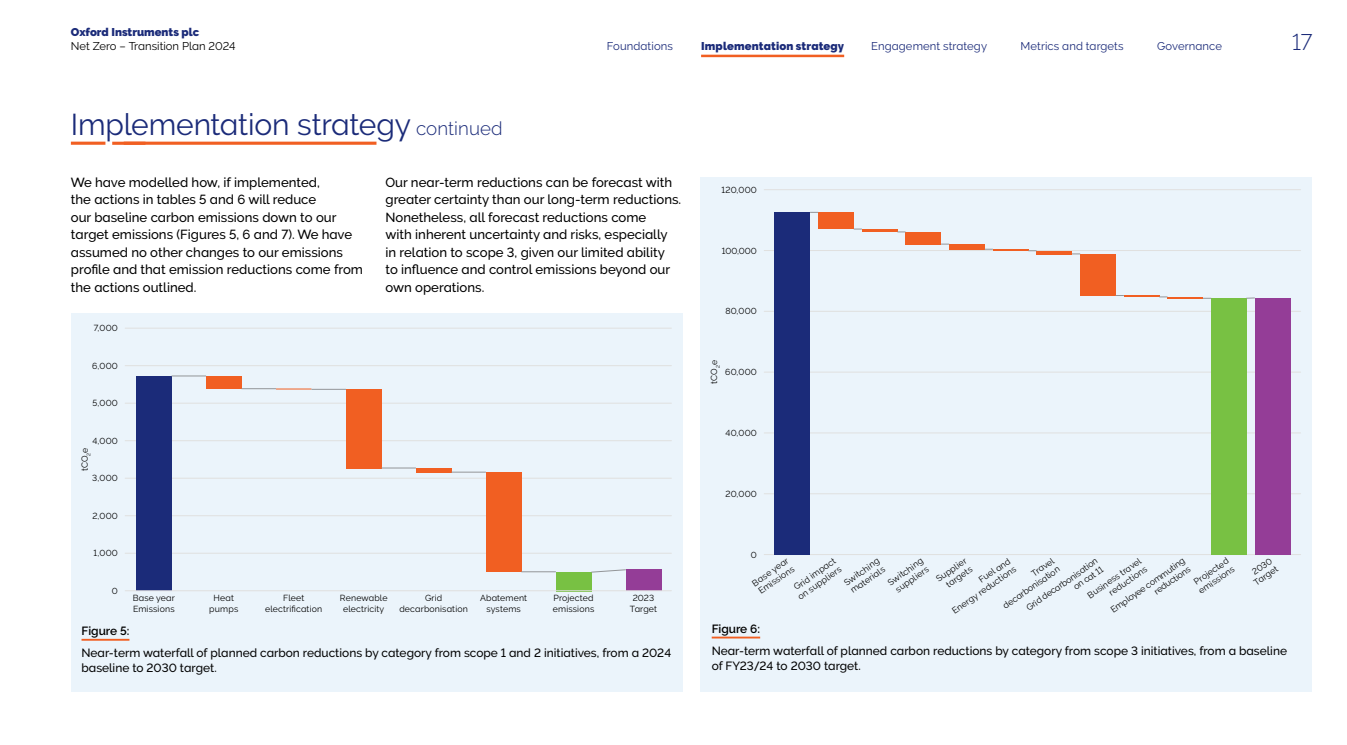
<style>
.page{position:relative;width:1347px;height:745px;background:#fff}
.page>*{position:absolute;margin:0;border:0;box-sizing:border-box;transform-origin:0 0}
.t1{font:30px "Oxford Raleway Regular";letter-spacing:-.01em;color:#1b2b79}
.t2{font:22.5px "Oxford Raleway Light";color:#1b2b79}
.t3{font:13.12px/17.5px "Oxford Raleway Medium";color:#000}
.t4{font:11.88px/15px "Oxford Raleway Medium";color:#000}
.t5{font:700 11.88px "Oxford Raleway Semi";color:#000}
.t6{font:11.25px "Oxford Raleway Regular";letter-spacing:.01em;color:#1b2b79}
.t7{font:11.25px "Oxford Raleway Black";letter-spacing:.005em;color:#1b2b79}
.t8{font:11.25px "Oxford Raleway Regular";color:#000}
.t9{font:8.75px/10px "Oxford Raleway Regular";letter-spacing:.02em;color:#000;text-align:center}
.s1{font-family:"Oxford Raleway Light";font-size:18.75px}
</style>
<div class="page">
<div style="left:71px;top:313px;width:611px;height:378px;background:#ebf4fb"></div>
<div style="left:700px;top:177px;width:611px;height:514px;background:#ebf4fb"></div>
<hr style="left:125px;top:552px;width:546px;height:1px;background:#e0e0df">
<hr style="left:125px;top:515px;width:546px;height:1px;background:#e0e0df">
<hr style="left:125px;top:477px;width:546px;height:1px;background:#e0e0df">
<hr style="left:125px;top:440px;width:546px;height:1px;background:#e0e0df">
<hr style="left:125px;top:402px;width:546px;height:1px;background:#e0e0df">
<hr style="left:125px;top:327px;width:546px;height:1px;background:#e0e0df">
<hr style="left:125px;top:365px;width:546px;height:1px;background:#e0e0df">
<div style="left:136px;top:376px;width:35px;height:214px;background:#1b2b79"></div>
<div style="left:206px;top:376px;width:35px;height:12px;background:#f15f22"></div>
<div style="left:346px;top:389px;width:35px;height:79px;background:#f15f22"></div>
<hr style="left:416px;top:468px;width:35px;height:4px;background:#f15f22">
<div style="left:486px;top:472px;width:35px;height:99px;background:#f15f22"></div>
<div style="left:556px;top:571px;width:35px;height:19px;background:#78c143"></div>
<hr style="left:276px;top:388px;width:35px;height:1px;background:#f15f22">
<hr style="left:171px;top:375px;width:35px;height:1px;background:#939598">
<hr style="left:241px;top:388px;width:35px;height:1px;background:#939598">
<hr style="left:311px;top:389px;width:35px;height:1px;background:#939598">
<hr style="left:381px;top:467px;width:35px;height:1px;background:#939598">
<hr style="left:451px;top:471px;width:35px;height:1px;background:#939598">
<hr style="left:521px;top:571px;width:35px;height:1px;background:#939598">
<svg style="left:591px;top:569px;width:35px;height:3px"></svg>
<div style="left:626px;top:569px;width:35px;height:21px;background:#943d97"></div>
<hr style="left:125px;top:590px;width:546px;height:1px;background:#e0e0df">
<hr style="left:764px;top:493px;width:536px;height:1px;background:#e0e0df">
<hr style="left:764px;top:432px;width:536px;height:1px;background:#e0e0df">
<hr style="left:764px;top:371px;width:536px;height:1px;background:#e0e0df">
<hr style="left:764px;top:311px;width:536px;height:1px;background:#e0e0df">
<hr style="left:764px;top:189px;width:536px;height:1px;background:#e0e0df">
<hr style="left:764px;top:250px;width:536px;height:1px;background:#e0e0df">
<hr style="left:764px;top:554px;width:536px;height:1px;background:#e0e0df">
<div style="left:774px;top:212px;width:36px;height:342px;background:#1b2b79"></div>
<div style="left:818px;top:212px;width:35px;height:17px;background:#f15f22"></div>
<hr style="left:862px;top:229px;width:35px;height:3px;background:#f15f22">
<div style="left:905px;top:232px;width:36px;height:12px;background:#f15f22"></div>
<div style="left:949px;top:244px;width:35px;height:5px;background:#f15f22"></div>
<hr style="left:1036px;top:251px;width:36px;height:3px;background:#f15f22">
<div style="left:1080px;top:254px;width:35px;height:41px;background:#f15f22"></div>
<div style="left:1211px;top:298px;width:35px;height:256px;background:#78c143"></div>
<div style="left:1254px;top:298px;width:36px;height:256px;background:#943d97"></div>
<hr style="left:993px;top:249px;width:35px;height:2px;background:#f15f22">
<hr style="left:1123px;top:295px;width:36px;height:2px;background:#f15f22">
<hr style="left:1167px;top:297px;width:35px;height:1px;background:#f15f22">
<hr style="left:81px;top:638px;width:48px;height:2px;background:#f15f22">
<hr style="left:711px;top:636px;width:49px;height:2px;background:#f15f22">
<svg style="left:71px;top:141px;width:34px;height:4px"></svg>
<svg style="left:124px;top:141px;width:252px;height:4px"></svg>
<hr style="left:112px;top:142px;width:33px;height:3px;background:#f15f22">
<hr style="left:701px;top:55px;width:143px;height:2px;background:#f15f22">
<p class="t7" style="left:71px;top:25px;width:130px">Oxford Instruments plc</p>
<p class="t8" style="left:71px;top:39px;width:166px">Net Zero – Transition Plan 2024</p>
<p class="t7" style="left:701px;top:39px;width:145px">Implementation strategy</p>
<p class="t6" style="left:1020px;top:39px;width:105px">Metrics and targets</p>
<p class="t6" style="left:1157px;top:39px;width:66px">Governance</p>
<p class="t6" style="left:607px;top:39px;width:68px">Foundations</p>
<p class="t6" style="left:871px;top:39px;width:117px">Engagement strategy</p>
<h2 class="t2" style="left:1292px;top:29px;width:22px">17</h2>
<h1 class="t1" style="left:71px;top:107px;width:433px">Implementation strategy <span class="s1">continued</span></h1>
<p class="t3" style="left:71px;top:173px;width:294px">We have modelled how, if implemented,<br>the actions in tables 5 and 6 will reduce<br>our baseline carbon emissions down to our target emissions (Figures 5, 6 and 7). We have assumed no other changes to our emissions profile and that emission reductions come from the actions outlined.</p>
<p class="t3" style="left:385px;top:173px;width:297px">Our near-term reductions can be forecast with greater certainty than our long-term reductions.<br>Nonetheless, all forecast reductions come<br>with inherent uncertainty and risks, especially in relation to scope 3, given our limited ability<br>to influence and control emissions beyond our own operations.</p>
<p class="t9" style="left:94px;top:323px;width:26px">7,000</p>
<p class="t9" style="left:92px;top:360px;width:27px">6,000</p>
<p class="t9" style="left:93px;top:398px;width:27px">5,000</p>
<p class="t9" style="left:92px;top:435px;width:27px">4,000</p>
<p class="t9" style="left:80px;top:471px;width:25px;rotate:-90deg">tCO<sub>2</sub>e</p>
<p class="t9" style="left:92px;top:473px;width:27px">3,000</p>
<p class="t9" style="left:92px;top:510px;width:27px">2,000</p>
<p class="t9" style="left:94px;top:548px;width:26px">1,000</p>
<p class="t9" style="left:112px;top:585px;width:7px">0</p>
<p class="t9" style="left:133px;top:591px;width:44px;line-height:11.2px;text-align:left">Base year<br>Emissions</p>
<p class="t9" style="left:209px;top:591px;width:30px;line-height:11.2px">Heat pumps</p>
<p class="t9" style="left:265px;top:591px;width:59px;line-height:11.2px">Fleet electrification</p>
<p class="t9" style="left:340px;top:591px;width:49px;line-height:11.2px">Renewable electricity</p>
<p class="t9" style="left:399px;top:591px;width:70px;line-height:11.2px">Grid decarbonisation</p>
<p class="t9" style="left:480px;top:591px;width:49px;line-height:11.2px">Abatement systems</p>
<p class="t9" style="left:553px;top:591px;width:43px;line-height:11.2px;text-align:left">Projected emissions</p>
<p class="t9" style="left:630px;top:591px;width:29px;line-height:11.2px">2023<br>Target</p>
<p class="t5" style="left:81px;top:623px;width:49px">Figure 5:</p>
<p class="t4" style="left:81px;top:644px;width:591px">Near-term waterfall of planned carbon reductions by category from scope 1 and 2 initiatives, from a 2024 baseline to 2030 target.</p>
<p class="t9" style="left:721px;top:185px;width:37px">120,000</p>
<p class="t9" style="left:722px;top:245px;width:36px">100,000</p>
<p class="t9" style="left:725px;top:306px;width:33px">80,000</p>
<p class="t9" style="left:709px;top:384px;width:25px;rotate:-90deg">tCO<sub>2</sub>e</p>
<p class="t9" style="left:725px;top:367px;width:33px">60,000</p>
<p class="t9" style="left:725px;top:427px;width:33px">40,000</p>
<p class="t9" style="left:725px;top:488px;width:33px">20,000</p>
<p class="t9" style="left:751px;top:549px;width:7px">0</p>
<p class="t9" style="left:1085px;top:591px;width:65px;text-align:right;rotate:-35deg">Business travel reductions</p>
<p class="t9" style="left:995px;top:594px;width:69px;text-align:right;rotate:-35deg">Travel decarbonisation</p>
<p class="t9" style="left:750px;top:579px;width:44px;text-align:left;rotate:-35deg">Base year<br>Emissions</p>
<p class="t9" style="left:790px;top:584px;width:53px;text-align:left;rotate:-35deg">Grid impact on suppliers</p>
<p class="t9" style="left:842px;top:578px;width:42px;text-align:left;rotate:-35deg">Switching materials</p>
<p class="t9" style="left:886px;top:578px;width:42px;text-align:left;rotate:-35deg">Switching suppliers</p>
<p class="t9" style="left:934px;top:575px;width:37px;rotate:-35deg">Supplier targets</p>
<p class="t9" style="left:944px;top:599px;width:77px;text-align:right;rotate:-35deg">Fuel and<br>Energy reductions</p>
<p class="t9" style="left:1108px;top:606px;width:90px;text-align:right;rotate:-35deg">Employee commuting reductions</p>
<p class="t9" style="left:1190px;top:579px;width:43px;text-align:left;rotate:-35deg">Projected emissions</p>
<p class="t9" style="left:1246px;top:571px;width:29px;rotate:-35deg">2030<br>Target</p>
<p class="t9" style="left:1024px;top:604px;width:86px;text-align:right;rotate:-35deg">Grid decarbonisation on cat 11</p>
<p class="t5" style="left:711px;top:621px;width:50px">Figure 6:</p>
<p class="t4" style="left:711px;top:642px;width:577px">Near-term waterfall of planned carbon reductions by category from scope 3 initiatives, from a baseline of FY23/24 to 2030 target.</p>
</div>
